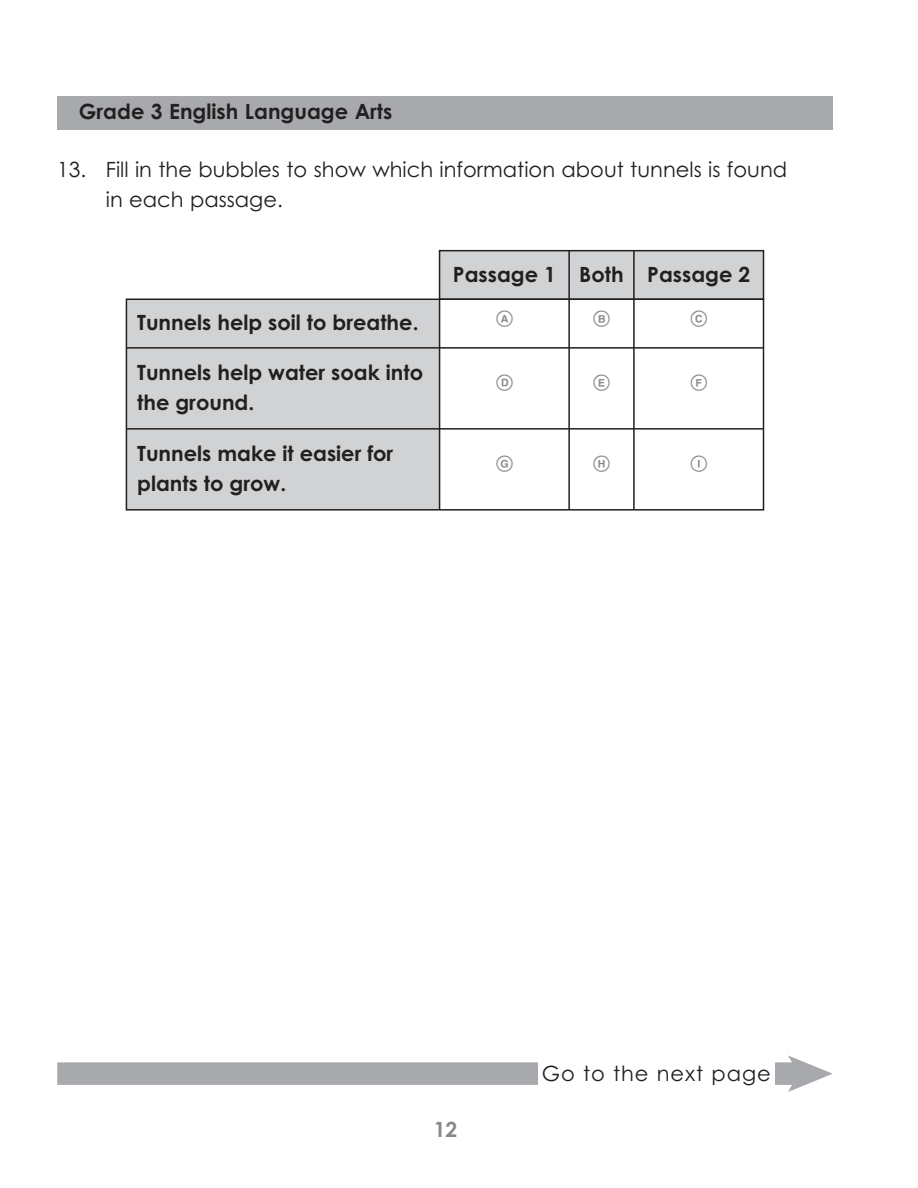
<style>
.page{position:relative;width:918px;height:1188px;background:#fff}
.page>*{position:absolute;margin:0;border:0;box-sizing:border-box;transform-origin:0 0}
.t1{font:700 21px/30px "Century Gothic";color:#231f20}
.t2{font:21px/30px "Century Gothic";color:#231f20}
.t3{font:21px "Century Gothic";letter-spacing:.045em;color:#231f20}
.t4{font:500 21px "Bubbles";color:#878a8c}
.t5{font:700 21px "Century Gothic";color:#878a8c}
</style>
<div class="page">
<div style="left:57px;top:96px;width:776px;height:34px;background:#a8a9ad"></div>
<div style="left:57px;top:1062px;width:745px;height:23px;background:#a8a9ad"></div>
<div style="left:538px;top:1060px;width:237px;height:31px;background:#fff"></div>
<svg style="left:788px;top:1055px;width:45px;height:37px"></svg>
<div style="left:126px;top:299px;width:314px;height:211px;background:#d1d2d4"></div>
<div style="left:440px;top:251px;width:324px;height:48px;background:#d1d2d4"></div>
<div style="left:439px;top:250px;width:325px;height:50px;border:2px solid #231f20"></div>
<div style="left:126px;top:299px;width:638px;height:212px;border:2px solid #231f20"></div>
<hr style="left:633px;top:251px;width:2px;height:259px;background:#231f20">
<hr style="left:568px;top:251px;width:2px;height:259px;background:#231f20">
<hr style="left:126px;top:347px;width:638px;height:2px;background:#231f20">
<hr style="left:126px;top:428px;width:638px;height:2px;background:#231f20">
<hr style="left:439px;top:299px;width:1px;height:211px;background:#231f20">
<p class="t1" style="left:79px;top:98px;width:315px">Grade 3 English Language Arts</p>
<p class="t2" style="left:106px;top:156px;width:683px;text-indent:-49px">13. Fill in the bubbles to show which information about tunnels is found in each passage.</p>
<p class="t1" style="left:137px;top:310px;width:283px">Tunnels help soil to breathe.</p>
<p class="t1" style="left:137px;top:360px;width:287px">Tunnels help water soak into the ground.</p>
<p class="t1" style="left:137px;top:440px;width:258px">Tunnels make it easier for plants to grow.</p>
<p class="t1" style="left:453px;top:261px;width:299px">Passage 1 Both Passage 2</p>
<p class="t4" style="left:494px;top:307px;width:22px">A</p>
<p class="t4" style="left:591px;top:307px;width:22px">B</p>
<p class="t4" style="left:688px;top:307px;width:22px">C</p>
<p class="t4" style="left:494px;top:372px;width:22px">D</p>
<p class="t4" style="left:591px;top:372px;width:22px">E</p>
<p class="t4" style="left:688px;top:372px;width:22px">F</p>
<p class="t4" style="left:494px;top:453px;width:22px">G</p>
<p class="t4" style="left:591px;top:453px;width:22px">H</p>
<p class="t4" style="left:688px;top:453px;width:22px">I</p>
<p class="t5" style="left:434px;top:1121px;width:25px">12</p>
<p class="t3" style="left:542px;top:1066px;width:230px">Go to the next page</p>
</div>
